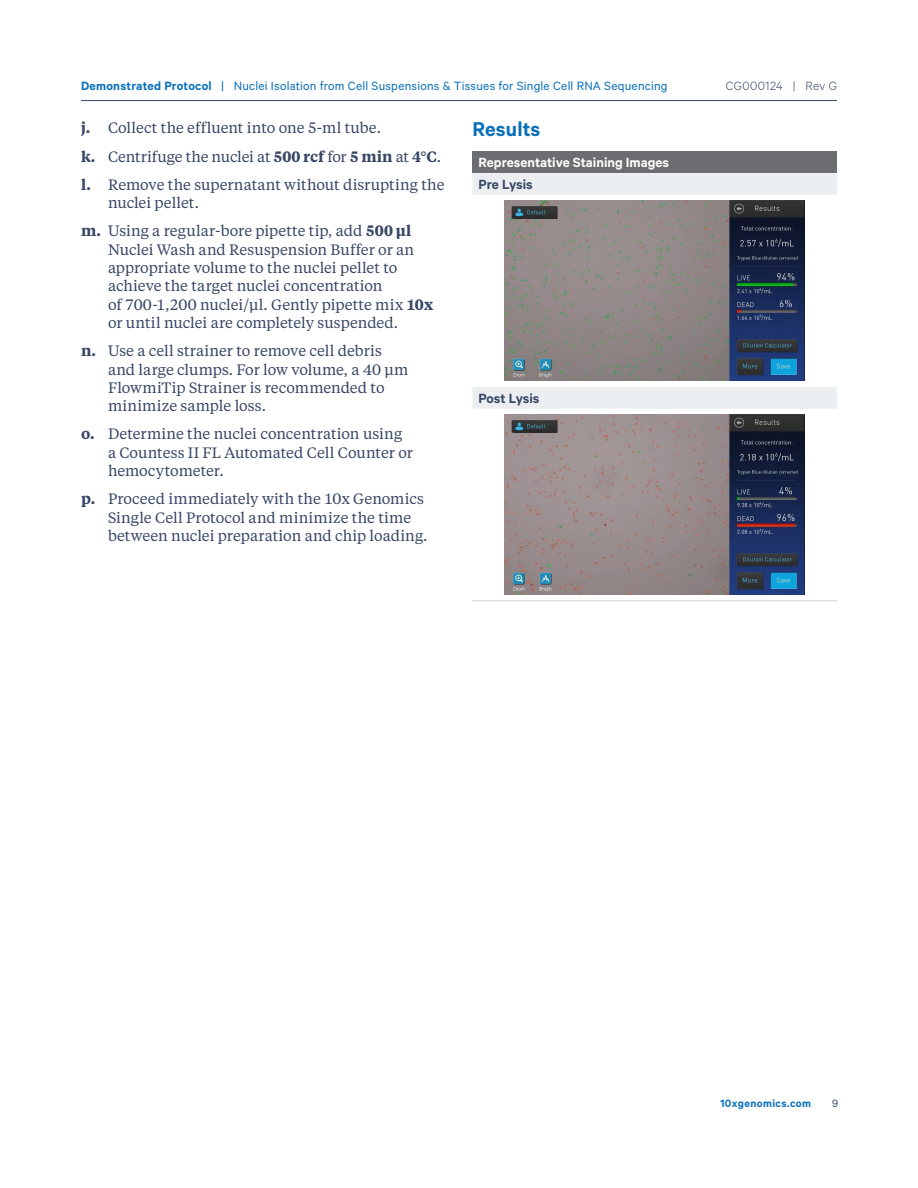
<style>
.page{position:relative;width:918px;height:1188px;background:#fff}
.page>*{position:absolute;margin:0;border:0;box-sizing:border-box;transform-origin:0 0}
.Section_Header{font:600 22.5px "Calibre";letter-spacing:.005em;color:#0970b9}
.t1{font:15px/18.3px "Tiempos Text";letter-spacing:-.005em;color:#384766}
.Table_header{font:600 15px "Calibre";color:#fff}
.Table_subheader{font:600 15px "Calibre";color:#384766}
.t2{font:13.5px "Calibre";letter-spacing:.015em;color:#0970b9}
.t3{font:300 13.5px "Calibre";letter-spacing:.02em;color:#384766}
.t4{font:600 12px "Calibre";letter-spacing:.035em;color:#0970b9}
.t5{font:12px "Calibre";color:#384766}
.s1{font-weight:600}
</style>
<div class="page">
<hr style="left:81px;top:100px;width:756px;height:1px;background:#384766">
<div style="left:472px;top:152px;width:365px;height:21px;background:#6c6d70"></div>
<svg style="left:473px;top:173px;width:364px;height:236px;fill:#f0f2f4"></svg>
<hr style="left:472px;top:600px;width:365px;height:1px;background:#d1d2d4">
<img style="left:505px;top:201px;width:300px;height:180px">
<img style="left:505px;top:415px;width:300px;height:180px">
<p class="t2" style="left:81px;top:78px;width:588px"><span class="s1">Demonstrated Protocol</span> | Nuclei Isolation from Cell Suspensions &amp; Tissues for Single Cell RNA Sequencing</p>
<p class="t3" style="left:726px;top:78px;width:113px">CG000124 | Rev G</p>
<p class="t1" style="left:81px;top:118px;width:302px"><span class="s1">j.</span> Collect the effluent into one 5-ml tube.</p>
<p class="t1" style="left:81px;top:147px;width:362px"><span class="s1">k.</span> Centrifuge the nuclei at <span class="s1">500 rcf</span> for <span class="s1">5 min</span> at <span class="s1">4°C</span>.</p>
<p class="t1" style="left:108px;top:175px;width:338px;text-indent:-27px"><span class="s1">l.</span> Remove the supernatant without disrupting the nuclei pellet.</p>
<p class="t1" style="left:108px;top:221px;width:327px;text-indent:-27px"><span class="s1">m.</span> Using a regular-bore pipette tip, add <span class="s1">500 µl </span>Nuclei Wash and Resuspension Buffer or an appropriate volume to the nuclei pellet to achieve the target nuclei concentration<br>of 700-1,200 nuclei/µl. Gently pipette mix <span class="s1">10x </span>or until nuclei are completely suspended.</p>
<p class="t1" style="left:108px;top:341px;width:302px;text-indent:-27px"><span class="s1">n.</span> Use a cell strainer to remove cell debris and large clumps. For low volume, a 40 µm FlowmiTip Strainer is recommended to minimize sample loss.</p>
<p class="t1" style="left:108px;top:424px;width:307px;text-indent:-27px"><span class="s1">o.</span> Determine the nuclei concentration using a Countess II FL Automated Cell Counter or hemocytometer.</p>
<p class="t1" style="left:108px;top:489px;width:321px;text-indent:-27px"><span class="s1">p.</span> Proceed immediately with the 10x Genomics<br>Single Cell Protocol and minimize the time between nuclei preparation and chip loading.</p>
<p class="Section_Header" style="left:472px;top:116px;width:69px">Results</p>
<p class="Table_header" style="left:478px;top:154px;width:192px">Representative Staining Images</p>
<p class="Table_subheader" style="left:478px;top:175px;width:56px">Pre Lysis</p>
<p class="Table_subheader" style="left:478px;top:389px;width:62px">Post Lysis</p>
<p class="t4" style="left:720px;top:1096px;width:92px">10xgenomics.com</p>
<p class="t5" style="left:832px;top:1096px;width:7px">9</p>
</div>
